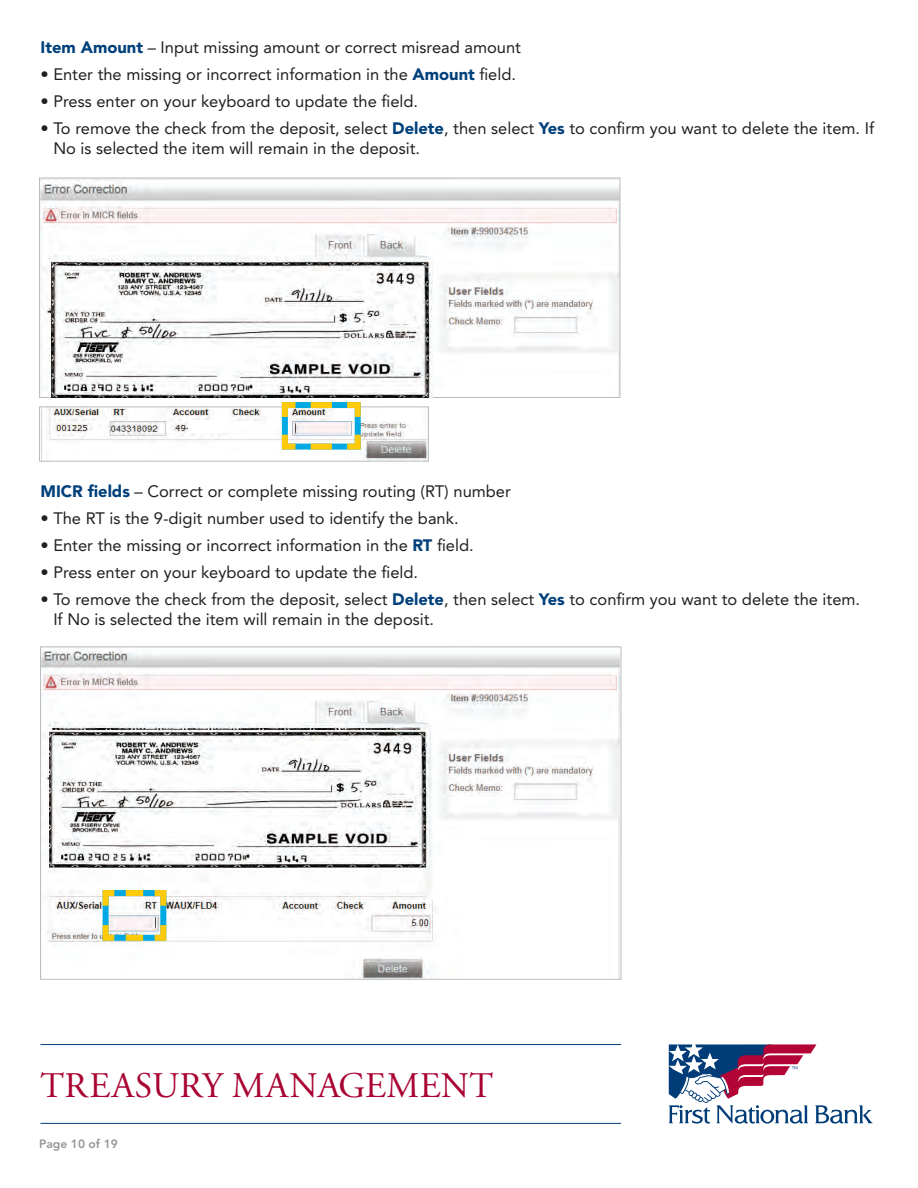
<style>
.page{position:relative;width:918px;height:1188px;background:#fff}
.page>*{position:absolute;margin:0;border:0;box-sizing:border-box;transform-origin:0 0}
.t1{font:36px "Adobe Garamond Pro";letter-spacing:.01em;color:#a90332}
.t2{font:16.5px/20.2px "Avenir";color:#231f20}
.t3{font:800 12px "Avenir";color:#939598}
.s1{font-weight:900;color:#00407b}
</style>
<div class="page">
<hr style="left:40px;top:1044px;width:581px;height:1px;background:#00407b">
<svg style="left:669px;top:1044px;width:204px;height:80px"></svg>
<hr style="left:40px;top:1123px;width:581px;height:1px;background:#00407b">
<img style="left:41px;top:180px;width:577px;height:216px">
<img style="left:52px;top:261px;width:381px;height:137px">
<img style="left:41px;top:408px;width:386px;height:52px">
<div style="left:39px;top:406px;width:390px;height:56px;border:1px solid #bcbdc0"></div>
<div style="left:188px;top:420px;width:40px;height:13px;background:#fff"></div>
<svg style="left:279px;top:402px;width:85px;height:51px"></svg>
<img style="left:42px;top:649px;width:577px;height:329px">
<img style="left:50px;top:730px;width:379px;height:138px">
<svg style="left:100px;top:887px;width:69px;height:57px"></svg>
<p class="t2" style="left:40px;top:37px;width:482px"><span class="s1">Item Amount</span> – Input missing amount or correct misread amount</p>
<p class="t2" style="left:40px;top:64px;width:477px">• Enter the missing or incorrect information in the <span class="s1">Amount</span> field.</p>
<p class="t2" style="left:40px;top:91px;width:379px">• Press enter on your keyboard to update the field.</p>
<p class="t2" style="left:53px;top:118px;width:822px;text-indent:-13px">• To remove the check from the deposit, select <span class="s1">Delete</span>, then select <span class="s1">Yes</span> to confirm you want to delete the item. If<br>No is selected the item will remain in the deposit.</p>
<p class="t2" style="left:40px;top:481px;width:472px"><span class="s1">MICR fields</span> – Correct or complete missing routing (RT) number</p>
<p class="t2" style="left:40px;top:508px;width:420px">• The RT is the 9-digit number used to identify the bank.</p>
<p class="t2" style="left:40px;top:535px;width:435px">• Enter the missing or incorrect information in the <span class="s1">RT</span> field.</p>
<p class="t2" style="left:40px;top:562px;width:379px">• Press enter on your keyboard to update the field.</p>
<p class="t2" style="left:53px;top:589px;width:808px;text-indent:-13px">• To remove the check from the deposit, select <span class="s1">Delete</span>, then select <span class="s1">Yes</span> to confirm you want to delete the item.<br>If No is selected the item will remain in the deposit.</p>
<h1 class="t1" style="left:40px;top:1064px;width:454px">TREASURY MANAGEMENT</h1>
<p class="t3" style="left:39px;top:1136px;width:80px">Page 10 of 19</p>
</div>
